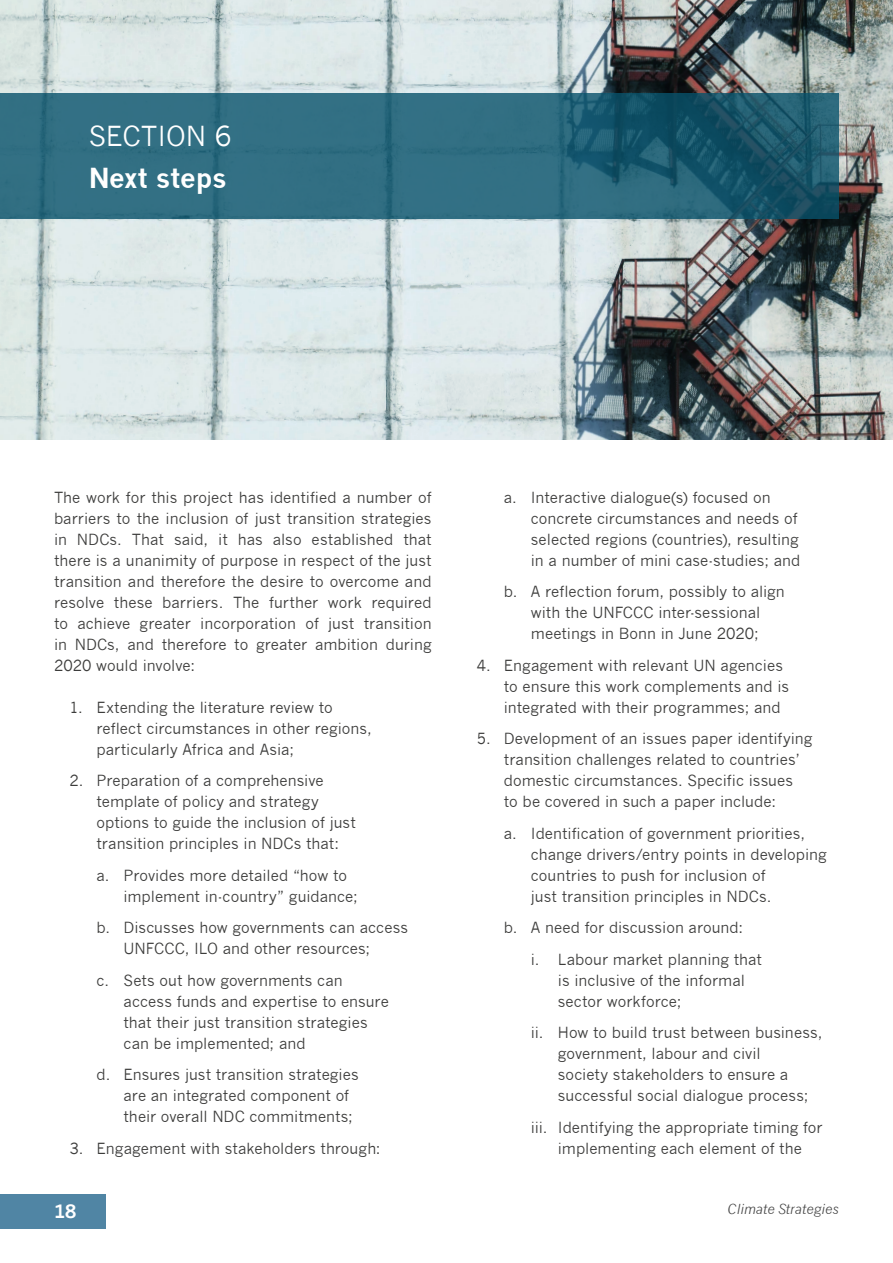
<style>
.page{position:relative;width:893px;height:1263px;background:#fff}
.page>*{position:absolute;margin:0;border:0;box-sizing:border-box;transform-origin:0 0}
.t1{font:700 27px "News Gothic";color:#fff}
.t2{font:27px "News Gothic";color:#fff}
.t3{font:700 18px "News Gothic";color:#fff}
.t4{font:15px/21px "News Gothic";color:#3c3c3b}
.t5{font:italic 13.5px "News Gothic";color:#434343}
</style>
<div class="page">
<svg style="left:0;top:0;width:893px;height:440px;background:#b7c0c1"></svg>
<div style="left:0;top:1194px;width:106px;height:34px;background:#5085a4"></div>
<svg style="left:0;top:94px;width:839px;height:125px;background:#2a677b"></svg>
<h1 class="t2" style="left:88px;top:120px;width:145px">SECTION 6</h1>
<h1 class="t1" style="left:88px;top:161px;width:140px">Next steps</h1>
<p class="t4" style="left:54px;top:487px;width:379px;text-align:justify">The work for this project has identified a number of barriers to the inclusion of just transition strategies in NDCs. That said, it has also established that there is a unanimity of purpose in respect of the just transition and therefore the desire to overcome and resolve these barriers. The further work required to achieve greater incorporation of just transition in NDCs, and therefore to greater ambition during 2020 would involve:</p>
<p class="t4" style="left:97px;top:697px;width:277px;text-indent:-27px">1. Extending the literature review to reflect circumstances in other regions, particularly Africa and Asia;</p>
<p class="t4" style="left:97px;top:770px;width:261px;text-indent:-27px">2. Preparation of a comprehensive template of policy and strategy options to guide the inclusion of just transition principles in NDCs that:</p>
<p class="t4" style="left:124px;top:865px;width:236px;text-indent:-27px">a. Provides more detailed “how to implement in-country” guidance;</p>
<p class="t4" style="left:124px;top:917px;width:286px;text-indent:-27px">b. Discusses how governments can access<br>UNFCCC, ILO and other resources;</p>
<p class="t4" style="left:124px;top:970px;width:267px;text-indent:-27px">c. Sets out how governments can access funds and expertise to ensure that their just transition strategies can be implemented; and</p>
<p class="t4" style="left:124px;top:1064px;width:237px;text-indent:-27px">d. Ensures just transition strategies are an integrated component of their overall NDC commitments;</p>
<p class="t4" style="left:70px;top:1138px;width:313px">3. Engagement with stakeholders through:</p>
<p class="t4" style="left:531px;top:487px;width:271px;text-indent:-27px">a. Interactive dialogue(s) focused on concrete circumstances and needs of selected regions (countries), resulting in a number of mini case-studies; and</p>
<p class="t4" style="left:504px;top:581px;width:282px;text-align:center">b. A reflection forum, possibly to align with the UNFCCC inter-sessional meetings in Bonn in June 2020;</p>
<p class="t4" style="left:504px;top:655px;width:287px;text-indent:-27px">4. Engagement with relevant UN agencies to ensure this work complements and is integrated with their programmes; and</p>
<p class="t4" style="left:504px;top:728px;width:310px;text-indent:-27px">5. Development of an issues paper identifying transition challenges related to countries’ domestic circumstances. Specific issues<br>to be covered in such a paper include:</p>
<p class="t4" style="left:531px;top:823px;width:297px;text-indent:-27px">a. Identification of government priorities, change drivers/entry points in developing countries to push for inclusion of<br>just transition principles in NDCs.</p>
<p class="t4" style="left:531px;top:912px;width:233px;line-height:31.5px;text-indent:-27px">b. A need for discussion around:<br>i. Labour market planning that</p>
<p class="t4" style="left:558px;top:970px;width:188px">is inclusive of the informal sector workforce;</p>
<p class="t4" style="left:558px;top:1022px;width:266px;text-indent:-27px">ii. How to build trust between business, government, labour and civil<br>society stakeholders to ensure a successful social dialogue process;</p>
<p class="t4" style="left:531px;top:1117px;width:293px;text-align:center">iii. Identifying the appropriate timing for implementing each element of the</p>
<p class="t3" style="left:54px;top:1200px;width:24px">18</p>
<p class="t5" style="left:727px;top:1201px;width:113px">Climate Strategies</p>
</div>
